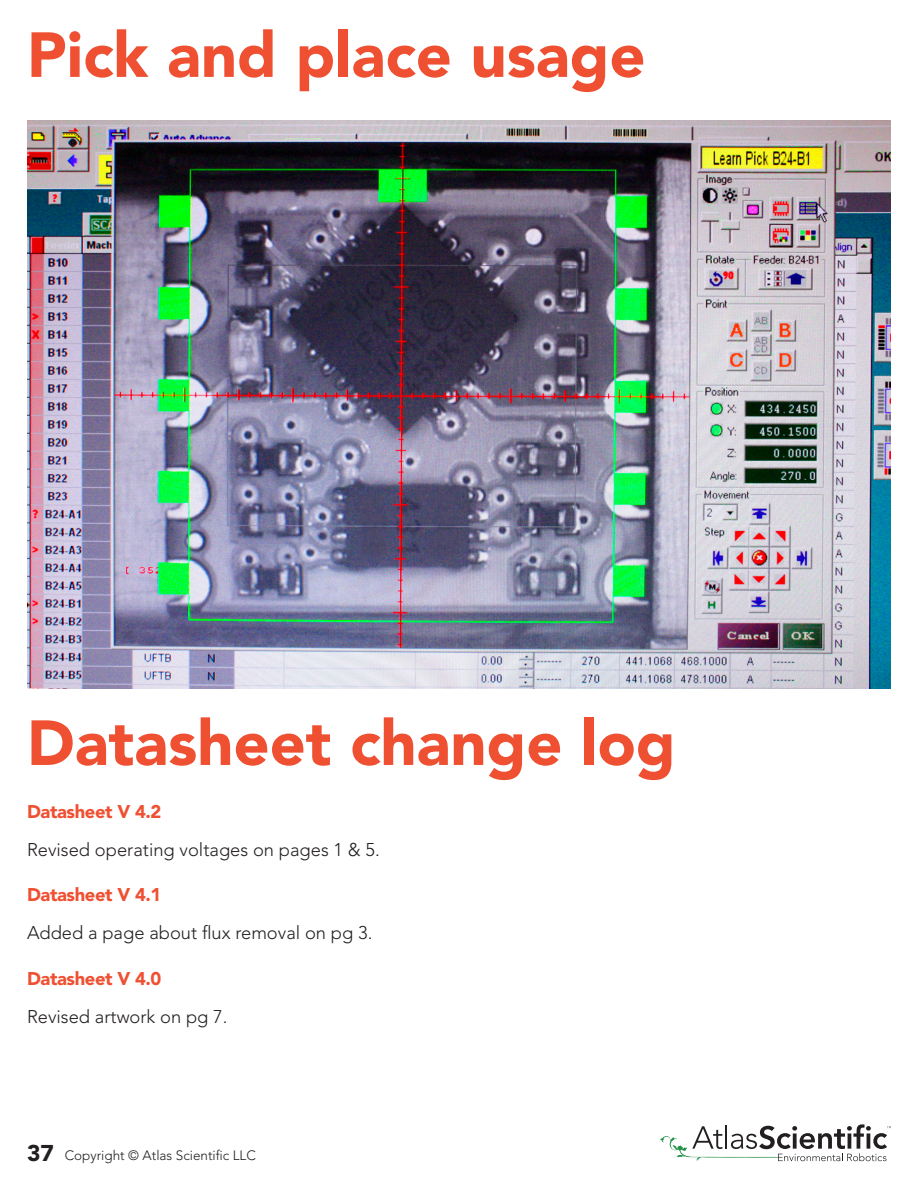
<style>
.page{position:relative;width:918px;height:1188px;background:#fff}
.page>*{position:absolute;margin:0;border:0;box-sizing:border-box;transform-origin:0 0}
.t1{font:900 63px "Avenir";color:#ef5032}
.t2{font:300 18.3px "Avenir";color:#231f20}
.t3{font:900 18.3px "Avenir";letter-spacing:-.02em;color:#ef5032}
.t4{font:300 13.5px "Avenir";color:#231f20}
.s1{font-weight:900;font-size:22.65px}
</style>
<div class="page">
<img style="left:27px;top:120px;width:864px;height:568px">
<svg style="left:660px;top:1124px;width:231px;height:37px"></svg>
<p class="t1" style="left:27px;top:17px;width:620px">Pick and place usage</p>
<p class="t1" style="left:27px;top:705px;width:650px">Datasheet change log</p>
<p class="t3" style="left:27px;top:801px;width:136px">Datasheet V 4.2</p>
<p class="t2" style="left:27px;top:839px;width:354px">Revised operating voltages on pages 1 &amp; 5.</p>
<p class="t3" style="left:27px;top:884px;width:136px">Datasheet V 4.1</p>
<p class="t2" style="left:27px;top:922px;width:347px">Added a page about flux removal on pg 3.</p>
<p class="t3" style="left:27px;top:967px;width:136px">Datasheet V 4.0</p>
<p class="t2" style="left:27px;top:1006px;width:202px">Revised artwork on pg 7.</p>
<p class="t4" style="left:27px;top:1148px;width:230px"><span class="s1">37</span> Copyright © Atlas Scientific LLC</p>
</div>
